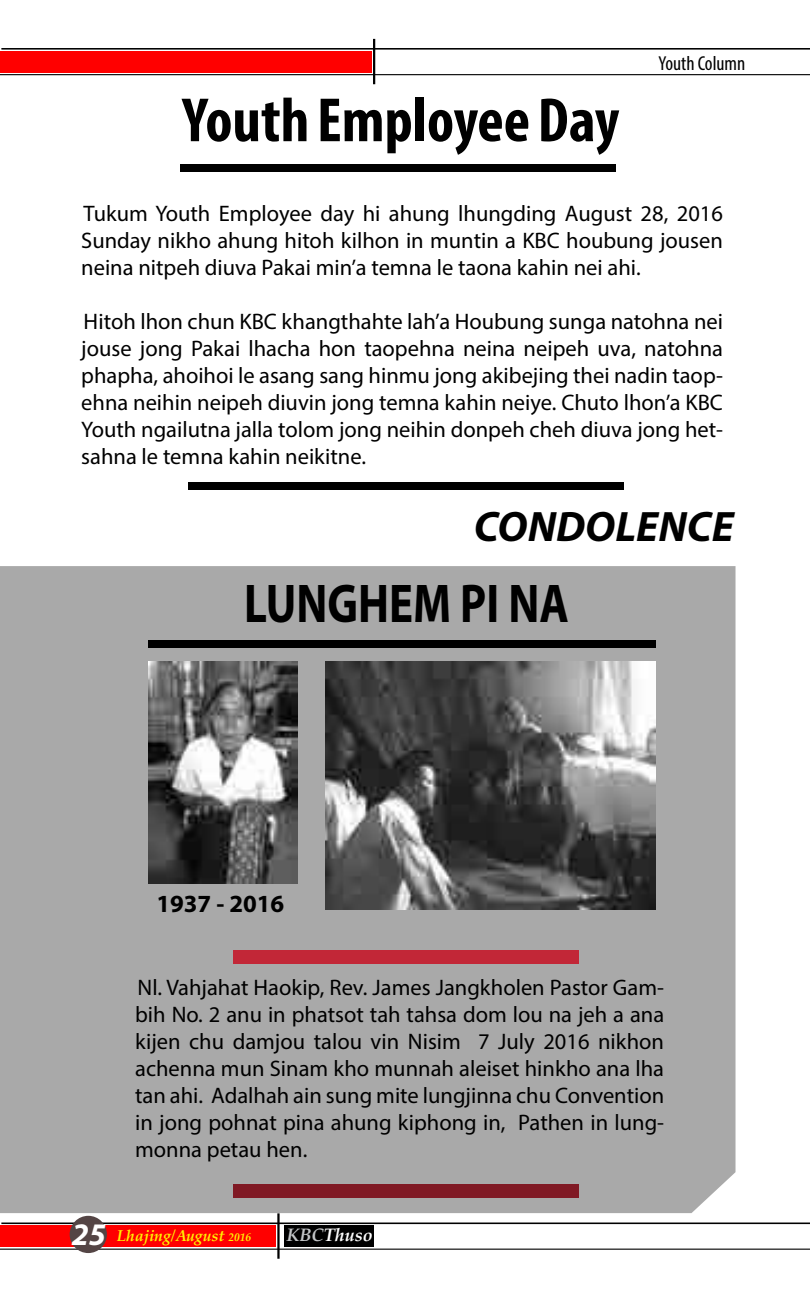
<style>
.page{position:relative;width:810px;height:1296px;background:#fff}
.page>*{position:absolute;margin:0;border:0;box-sizing:border-box;transform-origin:0 0}
.t1{font:700 condensed 63px "Myriad Pro";color:#000}
.t2{font:700 54.9px "Myriad Pro";color:#000;scale:.82 1}
.t3{font:italic 700 42.75px "Myriad Pro";color:#000}
.t4{font:italic 700 31.5px "Myriad Pro";color:#fff}
.t5{font:700 24.75px "Myriad Pro";color:#000}
.t6{font:22.5px/27px "Myriad Pro";color:#000;text-align:justify}
.t7{font:condensed 20.25px "Myriad Pro";color:#000}
.t8{font:italic 700 18px "Palatino Linotype";color:#fff}
.t9{font:italic 700 15.75px "Palatino Linotype";color:#fff200}
.s1{font-size:11.25px}
.s2{color:#c2c4c6}
</style>
<div class="page">
<div style="left:0;top:51px;width:372px;height:21px;background:#f00"></div>
<div style="left:0;top:1226px;width:276px;height:21px;background:#f00"></div>
<div style="left:284px;top:1226px;width:89px;height:21px;background:#000"></div>
<hr style="left:1px;top:48px;width:809px;height:2px;background:#000">
<hr style="left:1px;top:1223px;width:809px;height:1px;background:#000">
<hr style="left:0;top:74px;width:810px;height:1px;background:#000">
<hr style="left:0;top:1249px;width:810px;height:1px;background:#000">
<hr style="left:373px;top:39px;width:2px;height:45px;background:#000">
<hr style="left:277px;top:1213px;width:3px;height:46px;background:#000">
<div style="left:70px;top:1216px;width:37px;height:37px;background:#544545;border-radius:50%"></div>
<div style="left:188px;top:482px;width:436px;height:8px;background:#000"></div>
<div style="left:180px;top:164px;width:436px;height:7px;background:#000"></div>
<div style="left:0;top:566px;width:736px;height:647px;background:#a9a9a9"></div>
<div style="left:233px;top:950px;width:345px;height:13px;background:#c22737"></div>
<img style="left:149px;top:662px;width:149px;height:222px">
<img style="left:325px;top:662px;width:331px;height:248px">
<h1 class="t1" style="left:182px;top:81px;width:438px">Youth Employee Day</h1>
<p class="t7" style="left:659px;top:52px;width:88px">Youth Column</p>
<p class="t6" style="left:81px;top:199px;width:643px">Tukum Youth Employee day hi ahung lhungding August 28, 2016<br>Sunday nikho ahung hitoh kilhon in muntin a KBC houbung jousen neina nitpeh diuva Pakai min’a temna le taona kahin nei ahi.</p>
<p class="t6" style="left:81px;top:307px;width:643px">Hitoh lhon chun KBC khangthahte lah’a Houbung sunga natohna nei jouse jong Pakai lhacha hon taopehna neina neipeh uva, natohna phapha, ahoihoi le asang sang hinmu jong akibejing thei nadin taop&shy;ehna neihin neipeh diuvin jong temna kahin neiye. Chuto lhon’a KBC Youth ngailutna jalla tolom jong neihin donpeh cheh diuva jong het&shy;sahna le temna kahin neikitne.</p>
<h3 class="t3" style="left:474px;top:498px;width:262px">CONDOLENCE</h3>
<h2 class="t2" style="left:244px;top:568px;width:398px">LUNGHEM PI NA</h2>
<p class="t5" style="left:156px;top:887px;width:129px">1937 - 2016</p>
<p class="t6" style="left:135px;top:974px;width:531px">Nl. Vahjahat Haokip, Rev. James Jangkholen Pastor Gam&shy;bih No. 2 anu in phatsot tah tahsa dom lou na jeh a ana kijen chu damjou talou vin Nisim 7 July 2016 nikhon achenna mun Sinam kho munnah aleiset hinkho ana lha tan ahi. Adalhah ain sung mite lungjinna chu Convention in jong pohnat pina ahung kiphong in, Pathen in lung&shy;monna petau hen.</p>
<h3 class="t4" style="left:72px;top:1214px;width:36px">25</h3>
<p class="t9" style="left:117px;top:1225px;width:136px">Lhajing/August <span class="s1">2016</span></p>
<p class="t8" style="left:287px;top:1222px;width:88px"><span class="s2">KBC</span>Thuso</p>
</div>
